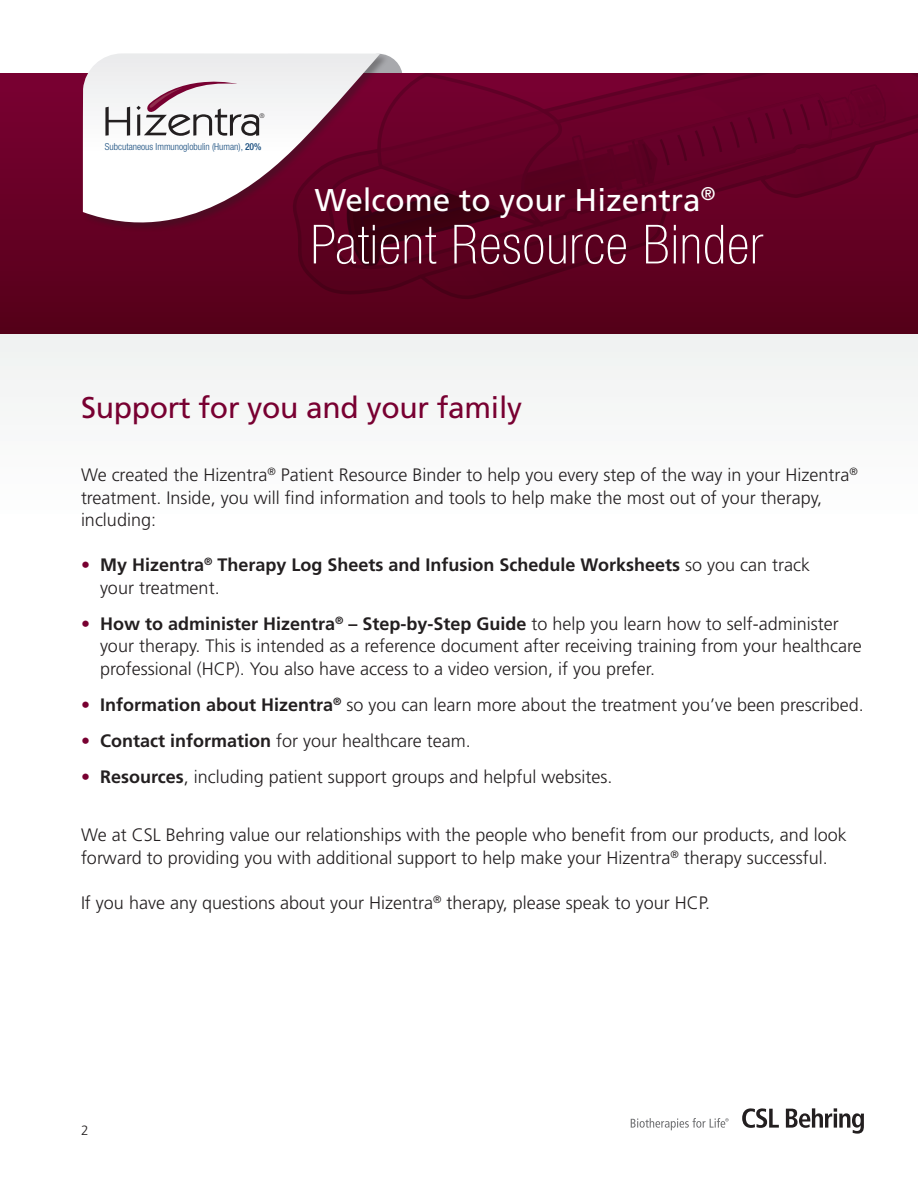
<style>
.page{position:relative;width:918px;height:1188px;background:#fff}
.page>*{position:absolute;margin:0;border:0;box-sizing:border-box;transform-origin:0 0}
.Header_-_Maroon{font:100 condensed 54px "Helvetica Neue LT Std";letter-spacing:.02em;color:#fff}
.Header_-_Maroon-2{font:31.5px "Frutiger";color:#fff}
.Body_Copy{font:30px "Frutiger";letter-spacing:-.01em;color:#780031}
.t1{font:300 18px/22.5px "Frutiger";color:#231f20}
.t2{font:700 18px/22.5px "Frutiger";color:#231f20}
.t3{font:300 13.5px "Frutiger";color:#231f20}
.t4{font:300 condensed 9.6px "Helvetica Neue LT Std";color:#144a7c}
.t5{font:300 6.45px "Helvetica Neue LT Std";color:#231f20}
.s1{font-weight:500}
.s2{font-weight:300;color:#780031}
.s3{font-weight:300}
.s4{color:#780031}
.s5{font-weight:700}
</style>
<div class="page">
<div style="left:0;top:183px;width:918px;height:563px;background:linear-gradient(to right,#fbfcfc,#fbfcfc)"></div>
<svg style="left:742px;top:1108px;width:37px;height:20px"></svg>
<svg style="left:786px;top:1108px;width:78px;height:26px"></svg>
<svg style="left:631px;top:1118px;width:98px;height:12px"></svg>
<div style="left:354px;top:54px;width:49px;height:48px;background:#a8a9ad;border-radius:50%"></div>
<div style="left:0;top:73px;width:918px;height:261px;background:linear-gradient(to bottom,#7b0033,#550019)"></div>
<svg style="left:83px;top:54px;width:297px;height:196px"></svg>
<svg style="left:105px;top:107px;width:25px;height:29px"></svg>
<svg style="left:136px;top:82px;width:123px;height:54px"></svg>
<svg style="left:288px;top:74px;width:59px;height:225px"></svg>
<svg style="left:323px;top:74px;width:24px;height:201px;background:#792644"></svg>
<svg style="left:347px;top:74px;width:571px;height:229px;background:#610024"></svg>
<p class="t5" style="left:259px;top:111px;width:7px">®</p>
<p class="t4" style="left:105px;top:141px;width:158px">Subcutaneous Immunoglobulin (Human), <span class="s1">20%</span></p>
<p class="Header_-_Maroon-2" style="left:315px;top:181px;width:402px">Welcome to your Hizentra<sup>®</sup></p>
<p class="Header_-_Maroon" style="left:310px;top:214px;width:454px">Patient Resource Binder</p>
<p class="Body_Copy" style="left:81px;top:390px;width:443px">Support for you and your family</p>
<p class="t1" style="left:81px;top:464px;width:778px">We created the Hizentra<sup>®</sup> Patient Resource Binder to help you every step of the way in your Hizentra<sup>® </sup>treatment. Inside, you will find information and tools to help make the most out of your therapy, including:</p>
<p class="t2" style="left:100px;top:554px;width:712px;text-indent:-19px"><span class="s2">•</span> My Hizentra<sup>®</sup> Therapy Log Sheets and Infusion Schedule Worksheets <span class="s3">so you can track your treatment.</span></p>
<p class="t1" style="left:100px;top:612px;width:763px;text-indent:-19px"><span class="s4">•</span> <span class="s5">How to administer Hizentra</span><sup>®</sup> <span class="s5">– Step-by-Step Guide</span> to help you learn how to self-administer your therapy. This is intended as a reference document after receiving training from your healthcare professional (HCP). You also have access to a video version, if you prefer.</p>
<p class="t1" style="left:81px;top:693px;width:784px"><span class="s4">•</span> <span class="s5">Information about Hizentra</span><sup>®</sup> so you can learn more about the treatment you’ve been prescribed.</p>
<p class="t1" style="left:81px;top:729px;width:391px"><span class="s4">•</span> <span class="s5">Contact information</span> for your healthcare team.</p>
<p class="t1" style="left:81px;top:765px;width:533px"><span class="s4">•</span> <span class="s5">Resources</span>, including patient support groups and helpful websites.</p>
<p class="t1" style="left:81px;top:824px;width:767px">We at CSL Behring value our relationships with the people who benefit from our products, and look forward to providing you with additional support to help make your Hizentra<sup>®</sup> therapy successful.</p>
<p class="t1" style="left:81px;top:891px;width:631px">If you have any questions about your Hizentra<sup>®</sup> therapy, please speak to your HCP.</p>
<p class="t3" style="left:81px;top:1122px;width:9px">2</p>
</div>
